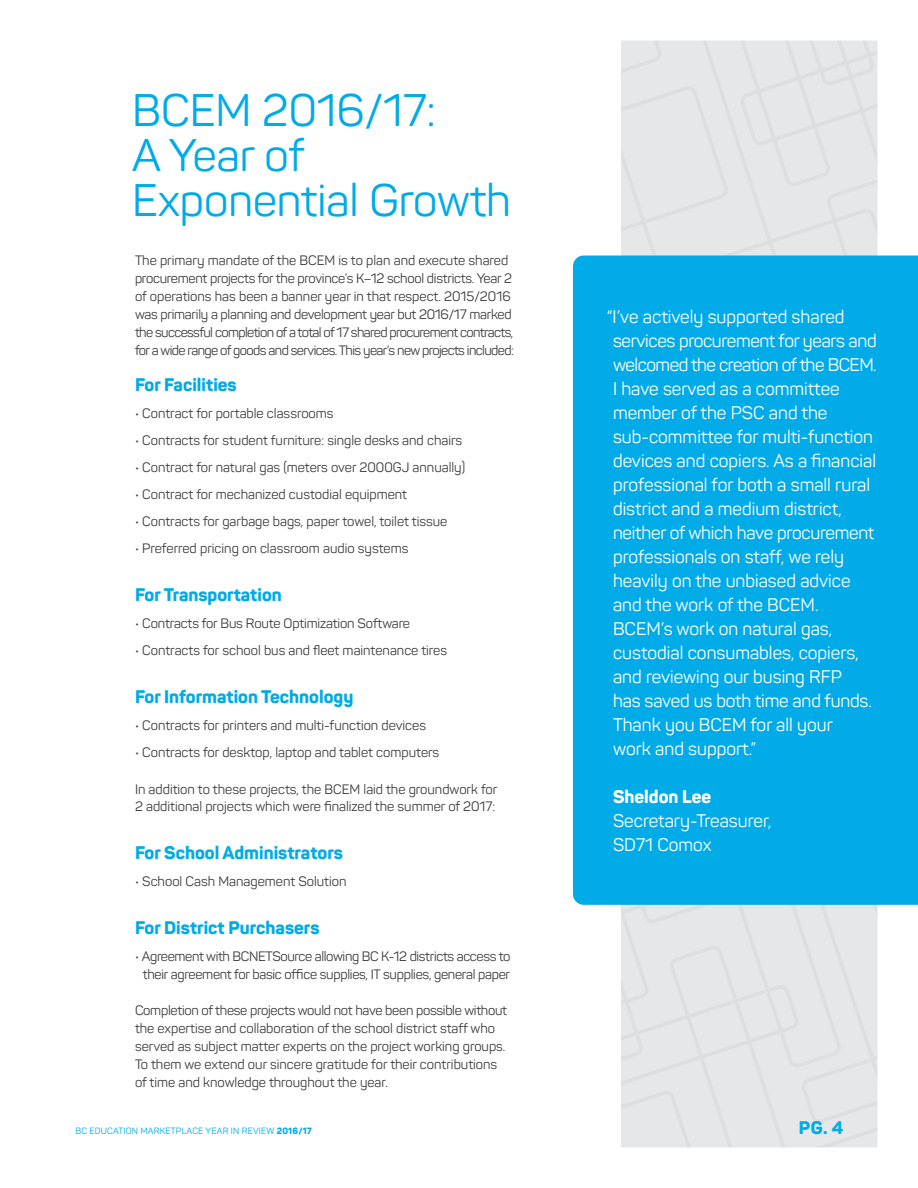
<style>
.page{position:relative;width:918px;height:1188px;background:#fff}
.page>*{position:absolute;margin:0;border:0;box-sizing:border-box;transform-origin:0 0}
.t1{font:45px/45px "Panton";color:#00abe7}
.t2{font:18px/24px "Panton";color:#fff}
.t3{font:800 18px "Panton";color:#00abe7}
.t4{font:800 18px "Panton";color:#fff}
.t5{font:13.5px/18px "Panton";color:#3e3e3f}
.t6{font:13.5px/18px "Panton";letter-spacing:-.02em;color:#3e3e3f}
.t7{font:13.5px/18px "Panton";letter-spacing:-.025em;color:#3e3e3f;text-align:center}
.t8{font:9px "Panton";letter-spacing:.02em;color:#00abe7}
.s1{font-weight:800}
</style>
<div class="page">
<svg style="left:572px;top:40px;width:346px;height:1108px;fill:#e6e7e9"></svg>
<div style="left:573px;top:256px;width:345px;height:649px;background:#00abe7"></div>
<h1 class="t1" style="left:132px;top:88px;width:380px">BCEM 2016/17:<br>A Year of<br>Exponential Growth</h1>
<p class="t6" style="left:135px;top:252px;width:380px">The primary mandate of the BCEM is to plan and execute shared procurement projects for the province’s K–12 school districts. Year 2 of operations has been a banner year in that respect. 2015/2016 was primarily a planning and development year but 2016/17 marked the successful completion of a total of 17 shared procurement contracts, for a wide range of goods and services. This year’s new projects included:</p>
<h2 class="t3" style="left:135px;top:374px;width:103px">For Facilities</h2>
<p class="t5" style="left:135px;top:405px;width:200px">• Contract for portable classrooms</p>
<p class="t5" style="left:135px;top:432px;width:329px">• Contracts for student furniture: single desks and chairs</p>
<p class="t5" style="left:135px;top:459px;width:332px">• Contract for natural gas (meters over 2000GJ annually)</p>
<p class="t5" style="left:135px;top:486px;width:274px">• Contract for mechanized custodial equipment</p>
<p class="t5" style="left:135px;top:513px;width:314px">• Contracts for garbage bags, paper towel, toilet tissue</p>
<p class="t5" style="left:135px;top:540px;width:275px">• Preferred pricing on classroom audio systems</p>
<h2 class="t3" style="left:135px;top:584px;width:148px">For Transportation</h2>
<p class="t5" style="left:135px;top:615px;width:277px">• Contracts for Bus Route Optimization Software</p>
<p class="t5" style="left:135px;top:642px;width:314px">• Contracts for school bus and fleet maintenance tires</p>
<h2 class="t3" style="left:135px;top:686px;width:220px">For Information Technology</h2>
<p class="t5" style="left:135px;top:717px;width:293px">• Contracts for printers and multi-function devices</p>
<p class="t5" style="left:135px;top:744px;width:306px">• Contracts for desktop, laptop and tablet computers</p>
<p class="t5" style="left:135px;top:780px;width:364px">In addition to these projects, the BCEM laid the groundwork for<br>2 additional projects which were finalized the summer of 2017:</p>
<h2 class="t3" style="left:135px;top:842px;width:210px">For School Administrators</h2>
<p class="t5" style="left:135px;top:873px;width:213px">• School Cash Management Solution</p>
<h2 class="t3" style="left:135px;top:917px;width:186px">For District Purchasers</h2>
<p class="t7" style="left:135px;top:948px;width:377px">• Agreement with BCNETSource allowing BC K-12 districts access to their agreement for basic office supplies, IT supplies, general paper</p>
<p class="t5" style="left:135px;top:1002px;width:374px">Completion of these projects would not have been possible without the expertise and collaboration of the school district staff who served as subject matter experts on the project working groups.<br>To them we extend our sincere gratitude for their contributions of time and knowledge throughout the year.</p>
<p class="t2" style="left:613px;top:304px;width:265px;text-indent:-6px">“I’ve actively supported shared services procurement for years and welcomed the creation of the BCEM.<br>I have served as a committee member of the PSC and the sub-committee for multi-function devices and copiers. As a financial professional for both a small rural district and a medium district, neither of which have procurement professionals on staff, we rely heavily on the unbiased advice and the work of the BCEM.<br>BCEM’s work on natural gas, custodial consumables, copiers, and reviewing our busing RFP<br>has saved us both time and funds.<br>Thank you BCEM for all your<br>work and support.”</p>
<h2 class="t4" style="left:613px;top:785px;width:100px">Sheldon Lee</h2>
<h2 class="t2" style="left:613px;top:808px;width:160px">Secretary-Treasurer,<br>SD71 Comox</h2>
<p class="t8" style="left:75px;top:1125px;width:238px">BC EDUCATION MARKETPLACE YEAR IN REVIEW <span class="s1">2016/17</span></p>
<h2 class="t3" style="left:799px;top:1116px;width:46px">PG. 4</h2>
</div>
